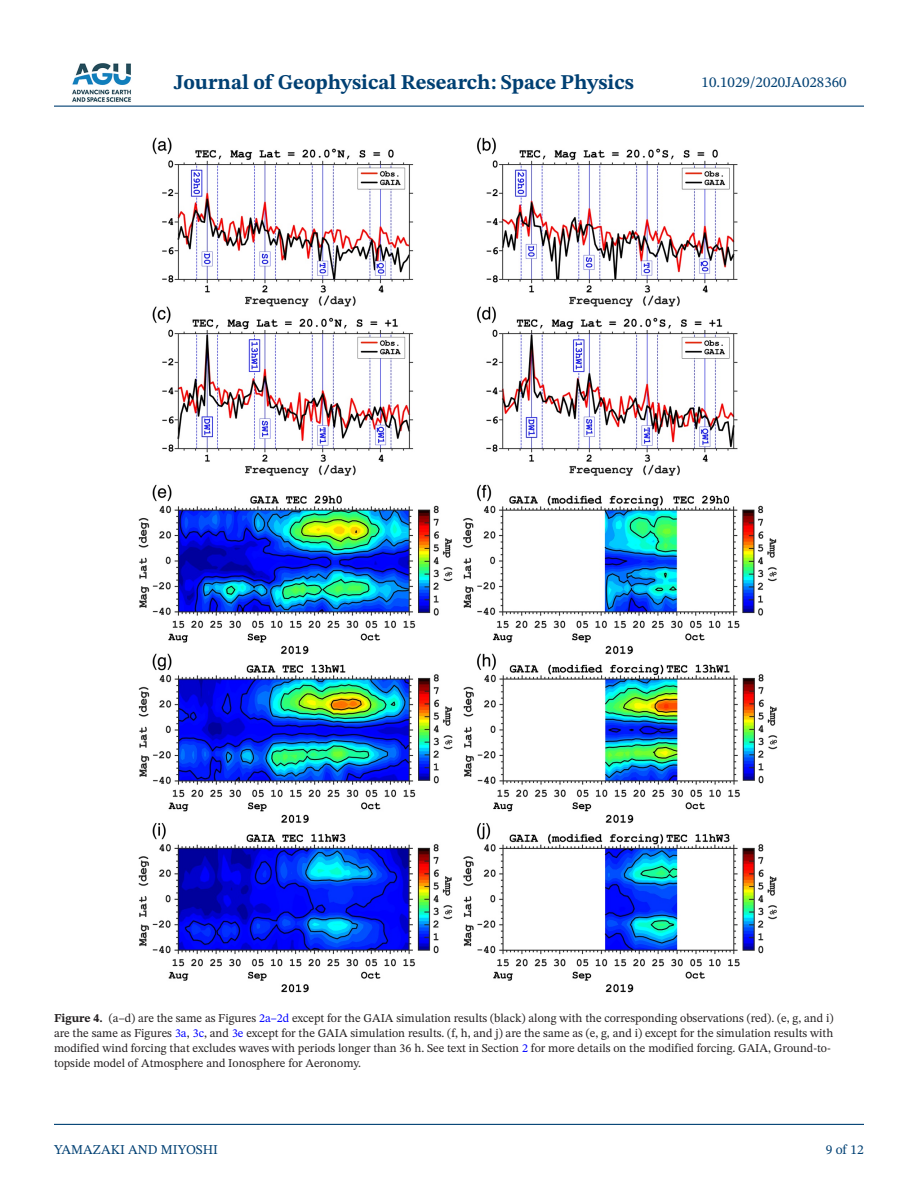
<style>
.page{position:relative;width:918px;height:1188px;background:#fff}
.page>*{position:absolute;margin:0;border:0;box-sizing:border-box;transform-origin:0 0}
.t1{font:700 21px "STIX Two Text";color:#004073}
.t2{font:15px "STIX Two Text";color:#004073}
.t3{font:13.5px "STIX Two Text";color:#004073}
.t4{font:12px/15px "STIX Two Text";color:#231f20}
.s1{font-weight:700}
.s2{color:#00f}
</style>
<div class="page">
<hr style="left:54px;top:106px;width:810px;height:1px;background:#004073">
<hr style="left:54px;top:1124px;width:810px;height:1px;background:#004073">
<img style="left:72px;top:63px;width:59px;height:39px">
<img style="left:139px;top:137px;width:639px;height:856px">
<h1 class="t1" style="left:174px;top:67px;width:462px">Journal of Geophysical Research: Space Physics</h1>
<p class="t2" style="left:702px;top:72px;width:146px">10.1029/2020JA028360</p>
<p class="t4" style="left:54px;top:1010px;width:781px"><span class="s1">Figure 4.</span> (a–d) are the same as Figures <span class="s2">2a–2d</span> except for the GAIA simulation results (black) along with the corresponding observations (red). (e, g, and i) are the same as Figures <span class="s2">3a</span>, <span class="s2">3c</span>, and <span class="s2">3e</span> except for the GAIA simulation results. (f, h, and j) are the same as (e, g, and i) except for the simulation results with modified wind forcing that excludes waves with periods longer than 36 h. See text in Section <span class="s2">2</span> for more details on the modified forcing. GAIA, Ground-to&shy;topside model of Atmosphere and Ionosphere for Aeronomy.</p>
<p class="t3" style="left:54px;top:1140px;width:166px">YAMAZAKI AND MIYOSHI</p>
<p class="t3" style="left:826px;top:1140px;width:40px">9 of 12</p>
</div>
